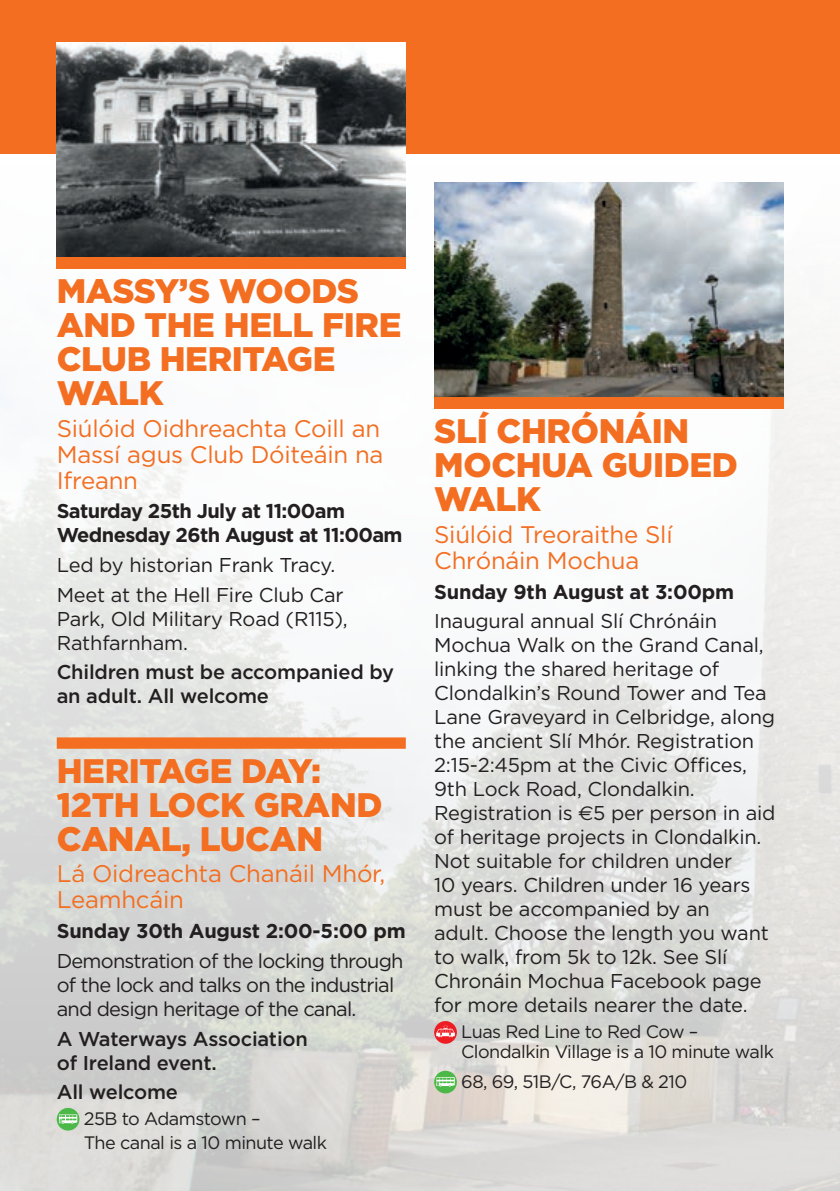
<style>
.page{position:relative;width:840px;height:1191px;background:#fff}
.page>*{position:absolute;margin:0;border:0;box-sizing:border-box;transform-origin:0 0}
.t1{font:900 34px/34px "Gotham";letter-spacing:-.01em;color:#f36e21}
.t2{font:24px/26px "Gotham";letter-spacing:-.01em;color:#f36e21}
.t3{font:20px/24px "Gotham";letter-spacing:-.01em;color:#231f20}
.t4{font:20px/24px "Gotham";letter-spacing:-.04em;color:#231f20}
.t5{font:500 20px/24px "Gotham";letter-spacing:-.01em;color:#231f20}
.t6{font:700 20px/24px "Gotham";letter-spacing:-.03em;color:#231f20}
.t7{font:700 20px "Gotham";letter-spacing:-.01em;color:#231f20}
.t8{font:18px/24px "Gotham";letter-spacing:-.03em;color:#231f20}
.s1{font-family:"Euro Sans"}
</style>
<div class="page">
<img style="left:0;top:153px;width:839px;height:1038px">
<div style="left:0;top:0;width:839px;height:153px;background:#f36e21"></div>
<div style="left:57px;top:737px;width:348px;height:11px;background:#f36e21"></div>
<img style="left:57px;top:42px;width:348px;height:215px">
<div style="left:57px;top:257px;width:348px;height:12px;background:#f36e21"></div>
<div style="left:57px;top:1108px;width:22px;height:22px;background:#4cb848;border-radius:50%"></div>
<svg style="left:59px;top:1114px;width:18px;height:10px"></svg>
<img style="left:434px;top:182px;width:348px;height:216px">
<div style="left:434px;top:398px;width:348px;height:11px;background:#f36e21"></div>
<svg style="left:434px;top:1021px;width:22px;height:22px"></svg>
<svg style="left:436px;top:1025px;width:18px;height:12px"></svg>
<svg style="left:434px;top:1070px;width:22px;height:23px"></svg>
<svg style="left:436px;top:1077px;width:18px;height:10px"></svg>
<h1 class="t1" style="left:57px;top:273px;width:346px">MASSY’S WOODS<br>AND THE HELL FIRE<br>CLUB HERITAGE<br>WALK</h1>
<p class="t2" style="left:57px;top:415px;width:328px">Siúlóid Oidhreachta Coill an<br>Massí agus Club Dóiteáin na<br>Ifreann</p>
<p class="t6" style="left:57px;top:499px;width:347px">Saturday 25th July at 11:00am<br>Wednesday 26th August at 11:00am</p>
<p class="t3" style="left:57px;top:550px;width:288px;line-height:29.6px">Led by historian Frank Tracy.<br>Meet at the Hell Fire Club Car</p>
<p class="t3" style="left:57px;top:606px;width:292px">Park, Old Military Road (R115),<br>Rathfarnham.</p>
<p class="t5" style="left:57px;top:660px;width:338px">Children must be accompanied by an adult. All welcome</p>
<h1 class="t1" style="left:57px;top:753px;width:327px">HERITAGE DAY:<br>12TH LOCK GRAND<br>CANAL, LUCAN</h1>
<p class="t2" style="left:57px;top:860px;width:330px">Lá Oidreachta Chanáil Mhór,<br>Leamhcáin</p>
<p class="t7" style="left:57px;top:919px;width:350px">Sunday 30th August 2:00-5:00 pm</p>
<p class="t4" style="left:57px;top:948px;width:348px">Demonstration of the locking through of the lock and talks on the industrial and design heritage of the canal.</p>
<p class="t5" style="left:57px;top:1026px;width:252px">A Waterways Association of Ireland event.</p>
<p class="t5" style="left:57px;top:1079px;width:123px">All welcome</p>
<p class="t8" style="left:84px;top:1106px;width:245px">25B to Adamstown –<br>The canal is a 10 minute walk</p>
<h1 class="t1" style="left:434px;top:413px;width:305px">SLÍ CHRÓNÁIN<br>MOCHUA GUIDED<br>WALK</h1>
<p class="t2" style="left:434px;top:521px;width:240px">Siúlóid Treoraithe Slí<br>Chrónáin Mochua</p>
<p class="t7" style="left:434px;top:580px;width:301px">Sunday 9th August at 3:00pm</p>
<p class="t3" style="left:434px;top:609px;width:342px">Inaugural annual Slí Chrónáin<br>Mochua Walk on the Grand Canal, linking the shared heritage of<br>Clondalkin’s Round Tower and Tea<br>Lane Graveyard in Celbridge, along the ancient Slí Mhór. Registration<br>2:15-2:45pm at the Civic Offices,<br>9th Lock Road, Clondalkin.<br>Registration is <span class="s1">€</span>5 per person in aid of heritage projects in Clondalkin.<br>Not suitable for children under<br>10 years. Children under 16 years must be accompanied by an<br>adult. Choose the length you want to walk, from 5k to 12k. See Slí<br>Chronáin Mochua Facebook page for more details nearer the date.</p>
<p class="t8" style="left:461px;top:1021px;width:314px;line-height:20px">Luas Red Line to Red Cow –<br>Clondalkin Village is a 10 minute walk</p>
<p class="t8" style="left:461px;top:1069px;width:227px">68, 69, 51B/C, 76A/B &amp; 210</p>
</div>
